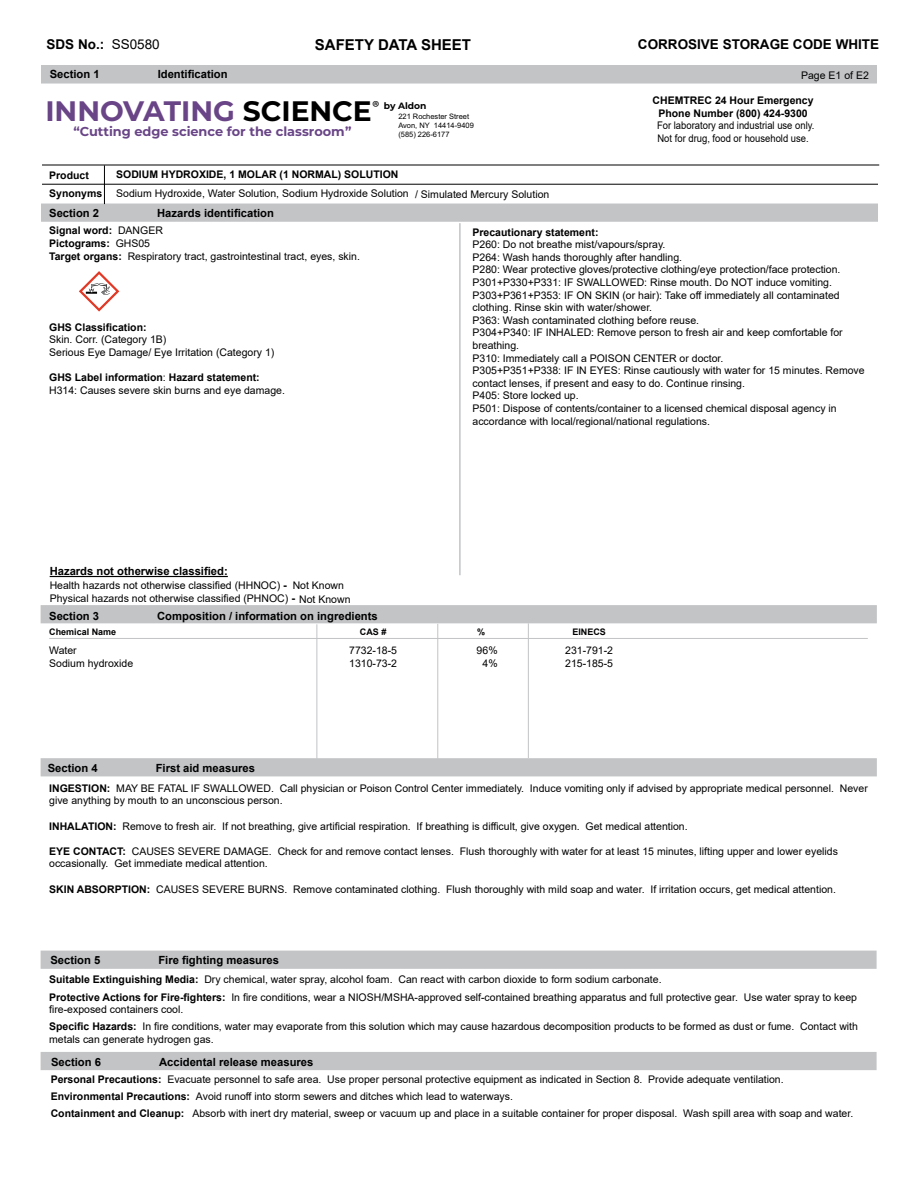
<style>
.page{position:relative;width:918px;height:1188px;background:#fff}
.page>*{position:absolute;margin:0;border:0;box-sizing:border-box;transform-origin:0 0}
.t1{font:700 28.2px "Montserrat";color:#694486}
.t2{font:700 15px "Arial";color:#000}
.t3{font:700 13.5px "Arial";color:#000}
.t4{font:700 12.9px "Montserrat";color:#694587}
.t5{font:700 11.25px "Arial";color:#000}
.t6{font:10.5px/12.6px "Arial";color:#000}
.t7{font:700 10.5px/12.6px "Arial";color:#000;text-align:center}
.t8{font:10.5px/12.6px "Arial";color:#000;scale:.9 1}
.t9{font:700 9.15px "Montserrat";color:#000}
.t10{font:700 9px "Arial";color:#000}
.t11{font:7.5px/9px "Arial";color:#000}
.s1{font-weight:400}
.s2{color:#000}
.s3{font-weight:700}
.s4{font-weight:700;font-size:11.25px}
</style>
<div class="page">
<div style="left:41px;top:951px;width:836px;height:18px;background:#c2c4c6"></div>
<div style="left:41px;top:1052px;width:836px;height:18px;background:#c2c4c6"></div>
<div style="left:41px;top:758px;width:836px;height:18px;background:#c2c4c6;border:2px solid #c2c4c6"></div>
<div style="left:41px;top:204px;width:837px;height:18px;background:#c2c4c6;border:2px solid #c2c4c6"></div>
<div style="left:41px;top:605px;width:836px;height:18px;background:#c2c4c6"></div>
<hr style="left:437px;top:624px;width:1px;height:135px;background:#c2c4c6">
<hr style="left:49px;top:638px;width:819px;height:1px;background:#c2c4c6">
<hr style="left:316px;top:624px;width:1px;height:135px;background:#c2c4c6">
<hr style="left:528px;top:623px;width:1px;height:135px;background:#c2c4c6">
<hr style="left:104px;top:165px;width:1px;height:39px;background:#000">
<div style="left:41px;top:65px;width:836px;height:19px;background:#c2c4c6;border:2px solid #c2c4c6"></div>
<hr style="left:42px;top:184px;width:836px;height:1px;background:#000">
<hr style="left:42px;top:165px;width:837px;height:1px;background:#000">
<hr style="left:459px;top:223px;width:2px;height:352px;background:#c2c4c6">
<hr style="left:50px;top:576px;width:178px;height:1px;background:#000">
<svg style="left:79px;top:271px;width:40px;height:41px"></svg>
<p class="t3" style="left:47px;top:35px;width:115px">SDS No.: <span class="s1">SS0580</span></p>
<p class="t3" style="left:638px;top:35px;width:243px">CORROSIVE STORAGE CODE WHITE</p>
<h2 class="t2" style="left:315px;top:34px;width:158px">SAFETY DATA SHEET</h2>
<p class="t5" style="left:50px;top:66px;width:52px">Section 1</p>
<p class="t5" style="left:158px;top:66px;width:72px">Identification</p>
<p class="t6" style="left:801px;top:69px;width:69px">Page E1 of E2</p>
<h1 class="t1" style="left:45px;top:91px;width:336px">INNOVATING <span class="s2">SCIENCE</span><sup>®</sup></h1>
<p class="t4" style="left:73px;top:122px;width:280px">“Cutting edge science for the classroom”</p>
<p class="t9" style="left:384px;top:99px;width:44px">by Aldon</p>
<p class="t11" style="left:398px;top:111px;width:77px">221 Rochester Street<br>Avon, NY 14414-9409 (585) 226-6177</p>
<p class="t7" style="left:653px;top:94px;width:163px">CHEMTREC 24 Hour Emergency<br>Phone Number (800) 424-9300</p>
<p class="t8" style="left:657px;top:119px;width:176px">For laboratory and industrial use only.<br>Not for drug, food or household use.</p>
<p class="t7" style="left:116px;top:168px;width:284px">SODIUM HYDROXIDE, 1 MOLAR (1 NORMAL) SOLUTION</p>
<p class="t6" style="left:116px;top:187px;width:294px">Sodium Hydroxide, Water Solution, Sodium Hydroxide Solution</p>
<p class="t6" style="left:49px;top:224px;width:312px"><span class="s3">Signal word:</span> DANGER<br><span class="s3">Pictograms:</span> GHS05<br><span class="s3">Target organs:</span> Respiratory tract, gastrointestinal tract, eyes, skin.</p>
<p class="t7" style="left:49px;top:169px;width:41px">Product</p>
<p class="t7" style="left:49px;top:187px;width:55px">Synonyms</p>
<p class="t6" style="left:415px;top:188px;width:136px">/ Simulated Mercury Solution</p>
<p class="t5" style="left:49px;top:205px;width:52px">Section 2</p>
<p class="t5" style="left:157px;top:205px;width:118px">Hazards identification</p>
<p class="t7" style="left:472px;top:226px;width:128px">Precautionary statement:</p>
<p class="t6" style="left:472px;top:238px;width:394px">P260: Do not breathe mist/vapours/spray.<br>P264: Wash hands thoroughly after handling.<br>P280: Wear protective gloves/protective clothing/eye protection/face protection.<br>P301+P330+P331: IF SWALLOWED: Rinse mouth. Do NOT induce vomiting.<br>P303+P361+P353: IF ON SKIN (or hair): Take off immediately all contaminated clothing. Rinse skin with water/shower.<br>P363: Wash contaminated clothing before reuse.<br>P304+P340: IF INHALED: Remove person to fresh air and keep comfortable for breathing.<br>P310: Immediately call a POISON CENTER or doctor.<br>P305+P351+P338: IF IN EYES: Rinse cautiously with water for 15 minutes. Remove contact lenses, if present and easy to do. Continue rinsing.<br>P405: Store locked up.<br>P501: Dispose of contents/container to a licensed chemical disposal agency in accordance with local/regional/national regulations.</p>
<p class="t7" style="left:49px;top:321px;width:99px">GHS Classification:</p>
<p class="t6" style="left:49px;top:333px;width:227px">Skin. Corr. (Category 1B)<br>Serious Eye Damage/ Eye Irritation (Category 1)</p>
<p class="t6" style="left:49px;top:371px;width:237px"><span class="s3">GHS Label information</span>: <span class="s3">Hazard statement:<br></span>H314: Causes severe skin burns and eye damage.</p>
<p class="t5" style="left:50px;top:563px;width:180px">Hazards not otherwise classified:</p>
<p class="t6" style="left:50px;top:578px;width:302px;line-height:13.5px">Health hazards not otherwise classified (HHNOC) <span class="s4">-<br></span>Physical hazards not otherwise classified (PHNOC) <span class="s4">-</span> Not Known</p>
<p class="t6" style="left:293px;top:579px;width:53px">Not Known</p>
<p class="t5" style="left:49px;top:608px;width:52px">Section 3</p>
<p class="t5" style="left:157px;top:608px;width:222px">Composition / information on ingredients</p>
<p class="t10" style="left:49px;top:626px;width:69px">Chemical Name</p>
<p class="t10" style="left:360px;top:626px;width:28px">CAS #</p>
<p class="t10" style="left:477px;top:626px;width:10px">%</p>
<p class="t10" style="left:572px;top:626px;width:35px">EINECS</p>
<p class="t6" style="left:49px;top:644px;width:29px">Water</p>
<p class="t6" style="left:349px;top:644px;width:49px">7732-18-5</p>
<p class="t6" style="left:477px;top:644px;width:23px">96%</p>
<p class="t6" style="left:565px;top:644px;width:49px">231-791-2</p>
<p class="t6" style="left:49px;top:656px;width:86px">Sodium hydroxide</p>
<p class="t6" style="left:349px;top:656px;width:49px">1310-73-2</p>
<p class="t6" style="left:483px;top:656px;width:17px">4%</p>
<p class="t6" style="left:565px;top:656px;width:49px">215-185-5</p>
<p class="t5" style="left:48px;top:760px;width:52px">Section 4</p>
<p class="t5" style="left:156px;top:760px;width:101px">First aid measures</p>
<p class="t6" style="left:49px;top:782px;width:820px"><span class="s3">INGESTION:</span> MAY BE FATAL IF SWALLOWED. Call physician or Poison Control Center immediately. Induce vomiting only if advised by appropriate medical personnel. Never give anything by mouth to an unconscious person.</p>
<p class="t6" style="left:49px;top:820px;width:640px"><span class="s3">INHALATION:</span> Remove to fresh air. If not breathing, give artificial respiration. If breathing is difficult, give oxygen. Get medical attention.</p>
<p class="t6" style="left:49px;top:845px;width:790px"><span class="s3">EYE CONTACT:</span> CAUSES SEVERE DAMAGE. Check for and remove contact lenses. Flush thoroughly with water for at least 15 minutes, lifting upper and lower eyelids occasionally. Get immediate medical attention.</p>
<p class="t6" style="left:49px;top:883px;width:788px"><span class="s3">SKIN ABSORPTION:</span> CAUSES SEVERE BURNS. Remove contaminated clothing. Flush thoroughly with mild soap and water. If irritation occurs, get medical attention.</p>
<p class="t5" style="left:50px;top:953px;width:52px">Section 5</p>
<p class="t5" style="left:158px;top:953px;width:122px">Fire fighting measures</p>
<p class="t6" style="left:49px;top:971px;width:809px;line-height:17.1px"><span class="s3">Suitable Extinguishing Media:</span> Dry chemical, water spray, alcohol foam. Can react with carbon dioxide to form sodium carbonate.<br><span class="s3">Protective Actions for Fire-fighters:</span> In fire conditions, wear a NIOSH/MSHA-approved self-contained breathing apparatus and full protective gear. Use water spray to keep</p>
<p class="t6" style="left:49px;top:1001px;width:810px;line-height:17.1px">fire-exposed containers cool.<br><span class="s3">Specific Hazards:</span> In fire conditions, water may evaporate from this solution which may cause hazardous decomposition products to be formed as dust or fume. Contact with</p>
<p class="t6" style="left:49px;top:1033px;width:166px">metals can generate hydrogen gas.</p>
<p class="t5" style="left:51px;top:1054px;width:52px">Section 6</p>
<p class="t5" style="left:159px;top:1054px;width:156px">Accidental release measures</p>
<p class="t6" style="left:51px;top:1071px;width:804px;line-height:17.1px"><span class="s3">Personal Precautions:</span> Evacuate personnel to safe area. Use proper personal protective equipment as indicated in Section 8. Provide adequate ventilation.<br><span class="s3">Environmental Precautions:</span> Avoid runoff into storm sewers and ditches which lead to waterways.<br><span class="s3">Containment and Cleanup:</span> Absorb with inert dry material, sweep or vacuum up and place in a suitable container for proper disposal. Wash spill area with soap and water.</p>
</div>
